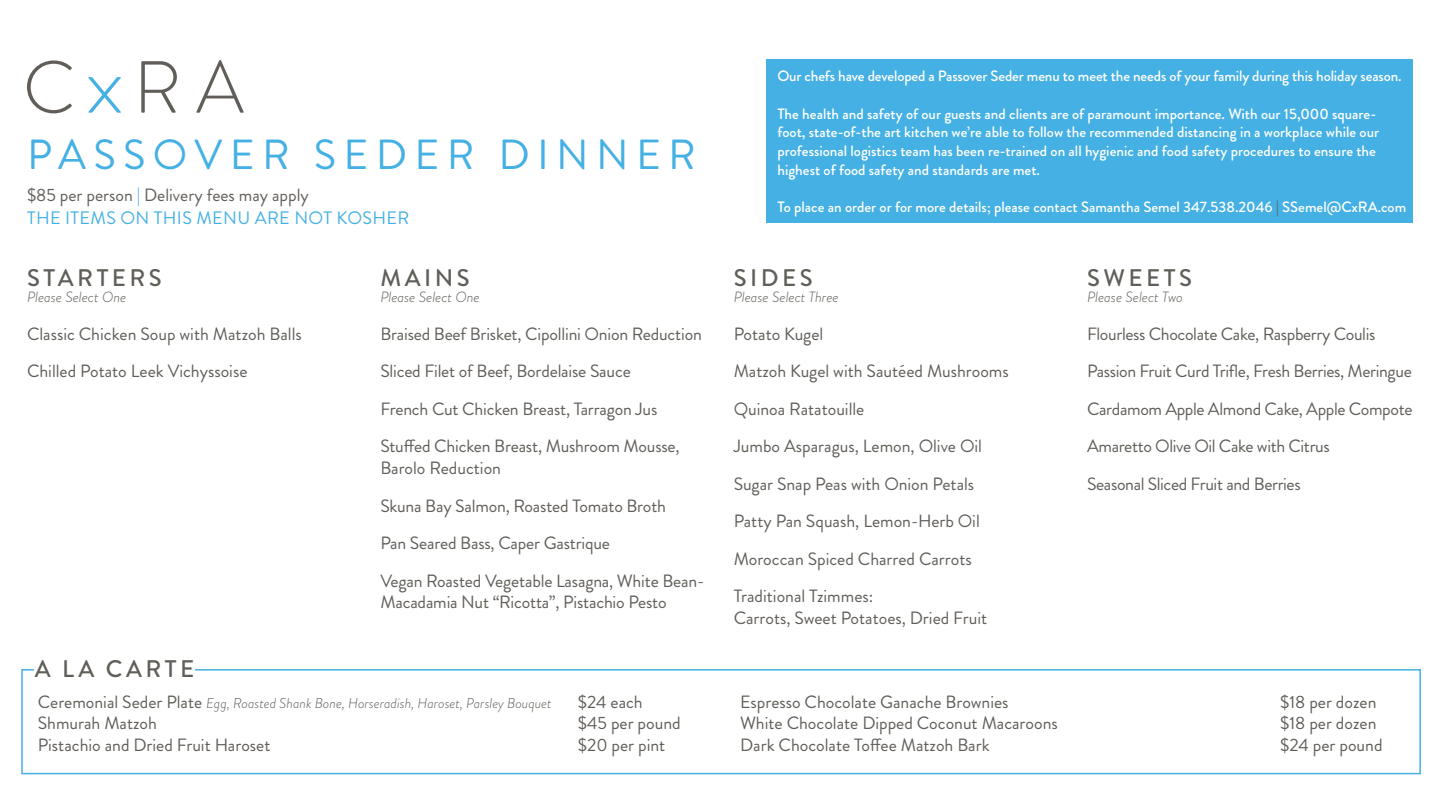
<style>
.page{position:relative;width:1440px;height:810px;background:#fff}
.page>*{position:absolute;margin:0;border:0;box-sizing:border-box;transform-origin:0 0}
.t1{font:42px "Brandon Grotesque";letter-spacing:.175em;color:#45b0e4}
.t2{font:500 24px "Brandon Grotesque";letter-spacing:.145em;color:#615e59}
.t3{font:18px "Brandon Grotesque";letter-spacing:.02em;color:#45b0e4}
.t4{font:17.77px/21.8px "Brandon Grotesque";letter-spacing:-.01em;color:#615e59}
.t5{font:500 15px/18.8px "Brandon Grotesque";color:#fff}
.t6{font:italic 300 14.77px "Brandon Grotesque";color:#615e59}
.t7{font:italic 300 14.25px "Brandon Grotesque";color:#615e59}
.s1{color:#45b0e4}
.s2{font-weight:400;font-style:normal;font-size:17.77px}
.s3{color:#615e59}
</style>
<div class="page">
<svg style="left:27px;top:60px;width:45px;height:53px"></svg>
<svg style="left:141px;top:61px;width:36px;height:52px"></svg>
<svg style="left:196px;top:60px;width:48px;height:53px"></svg>
<svg style="left:88px;top:77px;width:33px;height:36px"></svg>
<div style="left:21px;top:669px;width:1400px;height:105px;border:2px solid #45b0e4"></div>
<div style="left:34px;top:661px;width:161px;height:16px;background:#fff"></div>
<div style="left:766px;top:59px;width:647px;height:164px;background:#45b0e4"></div>
<p class="t1" style="left:27px;top:125px;width:671px">PASSOVER SEDER DINNER</p>
<p class="t4" style="left:27px;top:184px;width:283px">$85 per person <span class="s1">|</span> Delivery fees may apply</p>
<p class="t3" style="left:27px;top:206px;width:384px">THE ITEMS ON THIS MENU ARE NOT KOSHER</p>
<p class="t2" style="left:27px;top:261px;width:136px">STARTERS</p>
<p class="t6" style="left:27px;top:287px;width:101px">Please Select One</p>
<p class="t4" style="left:27px;top:323px;width:276px">Classic Chicken Soup with Matzoh Balls</p>
<p class="t4" style="left:27px;top:361px;width:222px">Chilled Potato Leek Vichyssoise</p>
<p class="t2" style="left:381px;top:261px;width:91px">MAINS</p>
<p class="t6" style="left:380px;top:287px;width:101px">Please Select One</p>
<p class="t4" style="left:380px;top:323px;width:323px">Braised Beef Brisket, Cipollini Onion Reduction</p>
<p class="t4" style="left:380px;top:361px;width:252px">Sliced Filet of Beef, Bordelaise Sauce</p>
<p class="t4" style="left:380px;top:398px;width:278px">French Cut Chicken Breast, Tarragon Jus</p>
<p class="t4" style="left:380px;top:436px;width:301px">Stuffed Chicken Breast, Mushroom Mousse,<br>Barolo Reduction</p>
<p class="t4" style="left:380px;top:495px;width:287px">Skuna Bay Salmon, Roasted Tomato Broth</p>
<p class="t4" style="left:380px;top:532px;width:231px">Pan Seared Bass, Caper Gastrique</p>
<p class="t4" style="left:380px;top:570px;width:326px">Vegan Roasted Vegetable Lasagna, White Bean-<br>Macadamia Nut “Ricotta”, Pistachio Pesto</p>
<p class="t2" style="left:35px;top:653px;width:161px">A LA CARTE</p>
<p class="t7" style="left:38px;top:693px;width:515px"><span class="s2">Ceremonial Seder Plate</span> Egg, Roasted Shank Bone, Horseradish, Haroset, Parsley Bouquet</p>
<p class="t4" style="left:578px;top:691px;width:66px">$24 each</p>
<p class="t4" style="left:38px;top:713px;width:121px">Shmurah Matzoh</p>
<p class="t4" style="left:578px;top:713px;width:104px">$45 per pound</p>
<p class="t4" style="left:38px;top:734px;width:234px">Pistachio and Dried Fruit Haroset</p>
<p class="t4" style="left:578px;top:734px;width:89px">$20 per pint</p>
<p class="t5" style="left:777px;top:67px;width:626px">Our chefs have developed a Passover Seder menu to meet the needs of your family during this holiday season.</p>
<p class="t5" style="left:777px;top:104px;width:603px">The health and safety of our guests and clients are of paramount importance. With our 15,000 square&shy;foot, state-of-the art kitchen we’re able to follow the recommended distancing in a workplace while our professional logistics team has been re-trained on all hygienic and food safety procedures to ensure the highest of food safety and standards are met.</p>
<p class="t5" style="left:777px;top:198px;width:630px">To place an order or for more details; please contact Samantha Semel 347.538.2046 <span class="s3">|</span> SSemel@CxRA.com</p>
<p class="t2" style="left:734px;top:261px;width:80px">SIDES</p>
<p class="t6" style="left:734px;top:287px;width:106px">Please Select Three</p>
<p class="t4" style="left:734px;top:323px;width:91px">Potato Kugel</p>
<p class="t4" style="left:734px;top:361px;width:277px">Matzoh Kugel with Sautéed Mushrooms</p>
<p class="t4" style="left:734px;top:398px;width:132px">Quinoa Ratatouille</p>
<p class="t4" style="left:734px;top:436px;width:250px">Jumbo Asparagus, Lemon, Olive Oil</p>
<p class="t4" style="left:734px;top:473px;width:242px">Sugar Snap Peas with Onion Petals</p>
<p class="t4" style="left:734px;top:511px;width:248px">Patty Pan Squash, Lemon-Herb Oil</p>
<p class="t4" style="left:734px;top:548px;width:240px">Moroccan Spiced Charred Carrots</p>
<p class="t4" style="left:734px;top:586px;width:141px">Traditional Tzimmes:</p>
<p class="t4" style="left:734px;top:607px;width:255px">Carrots, Sweet Potatoes, Dried Fruit</p>
<p class="t2" style="left:1087px;top:261px;width:106px">SWEETS</p>
<p class="t6" style="left:1087px;top:287px;width:98px">Please Select Two</p>
<p class="t4" style="left:1087px;top:323px;width:290px">Flourless Chocolate Cake, Raspberry Coulis</p>
<p class="t4" style="left:1087px;top:361px;width:326px">Passion Fruit Curd Trifle, Fresh Berries, Meringue</p>
<p class="t4" style="left:1087px;top:398px;width:327px">Cardamom Apple Almond Cake, Apple Compote</p>
<p class="t4" style="left:1087px;top:436px;width:244px">Amaretto Olive Oil Cake with Citrus</p>
<p class="t4" style="left:1087px;top:473px;width:215px">Seasonal Sliced Fruit and Berries</p>
<p class="t4" style="left:740px;top:691px;width:270px">Espresso Chocolate Ganache Brownies</p>
<p class="t4" style="left:1280px;top:691px;width:98px">$18 per dozen</p>
<p class="t4" style="left:740px;top:713px;width:319px">White Chocolate Dipped Coconut Macaroons</p>
<p class="t4" style="left:1280px;top:713px;width:98px">$18 per dozen</p>
<p class="t4" style="left:740px;top:734px;width:251px">Dark Chocolate Toffee Matzoh Bark</p>
<p class="t4" style="left:1280px;top:734px;width:104px">$24 per pound</p>
</div>
